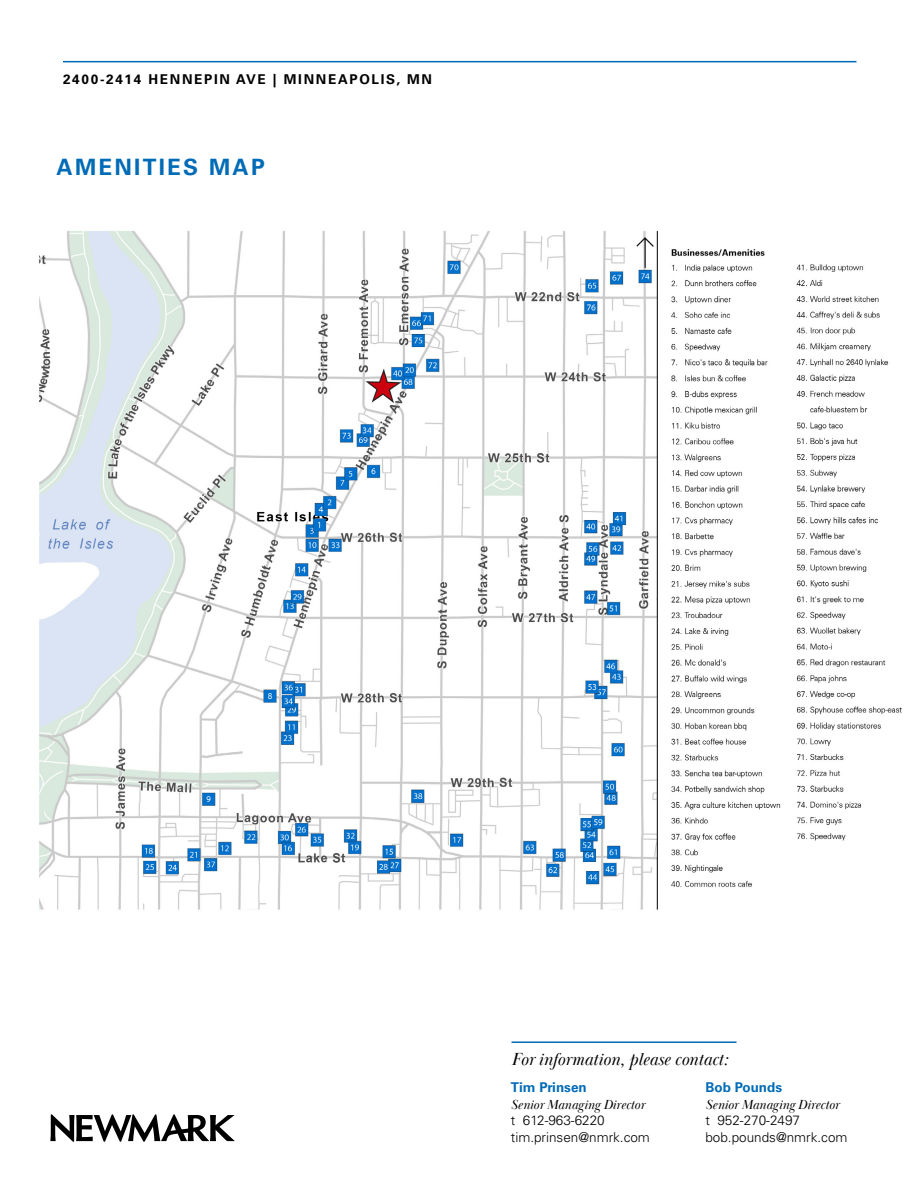
<style>
.page{position:relative;width:918px;height:1188px;background:#fff}
.page>*{position:absolute;margin:0;border:0;box-sizing:border-box;transform-origin:0 0}
.t1{font:700 22.5px "Univers LT Pro 65";letter-spacing:.1em;color:#006bb7}
.t2{font:italic 18px "Baskerville Display PT";color:#000}
.t3{font:300 13.5px/16.5px "Univers LT Pro 45";color:#000}
.t4{font:italic 13.5px "Baskerville Display PT";color:#000}
.t5{font:700 13.5px "Univers LT Pro 65";letter-spacing:.125em;color:#000}
.t6{font:700 13.5px "Univers LT Pro 65";color:#006bb7}
</style>
<div class="page">
<hr style="left:63px;top:61px;width:793px;height:1px;background:#006bb7">
<img style="left:39px;top:230px;width:863px;height:680px">
<hr style="left:512px;top:1041px;width:225px;height:2px;background:#006bb7">
<svg style="left:50px;top:1114px;width:185px;height:27px"></svg>
<p class="t5" style="left:63px;top:70px;width:371px">2400-2414 HENNEPIN AVE | MINNEAPOLIS, MN</p>
<h1 class="t1" style="left:57px;top:151px;width:210px">AMENITIES MAP</h1>
<h2 class="t2" style="left:512px;top:1048px;width:218px">For information, please contact:</h2>
<p class="t6" style="left:705px;top:1078px;width:78px">Bob Pounds</p>
<p class="t4" style="left:705px;top:1097px;width:135px">Senior Managing Director</p>
<p class="t3" style="left:705px;top:1112px;width:144px">t 952-270-2497 bob.pounds@nmrk.com</p>
<p class="t6" style="left:511px;top:1078px;width:77px">Tim Prinsen</p>
<p class="t4" style="left:511px;top:1097px;width:135px">Senior Managing Director</p>
<p class="t3" style="left:511px;top:1112px;width:141px">t 612-963-6220 tim.prinsen@nmrk.com</p>
</div>
